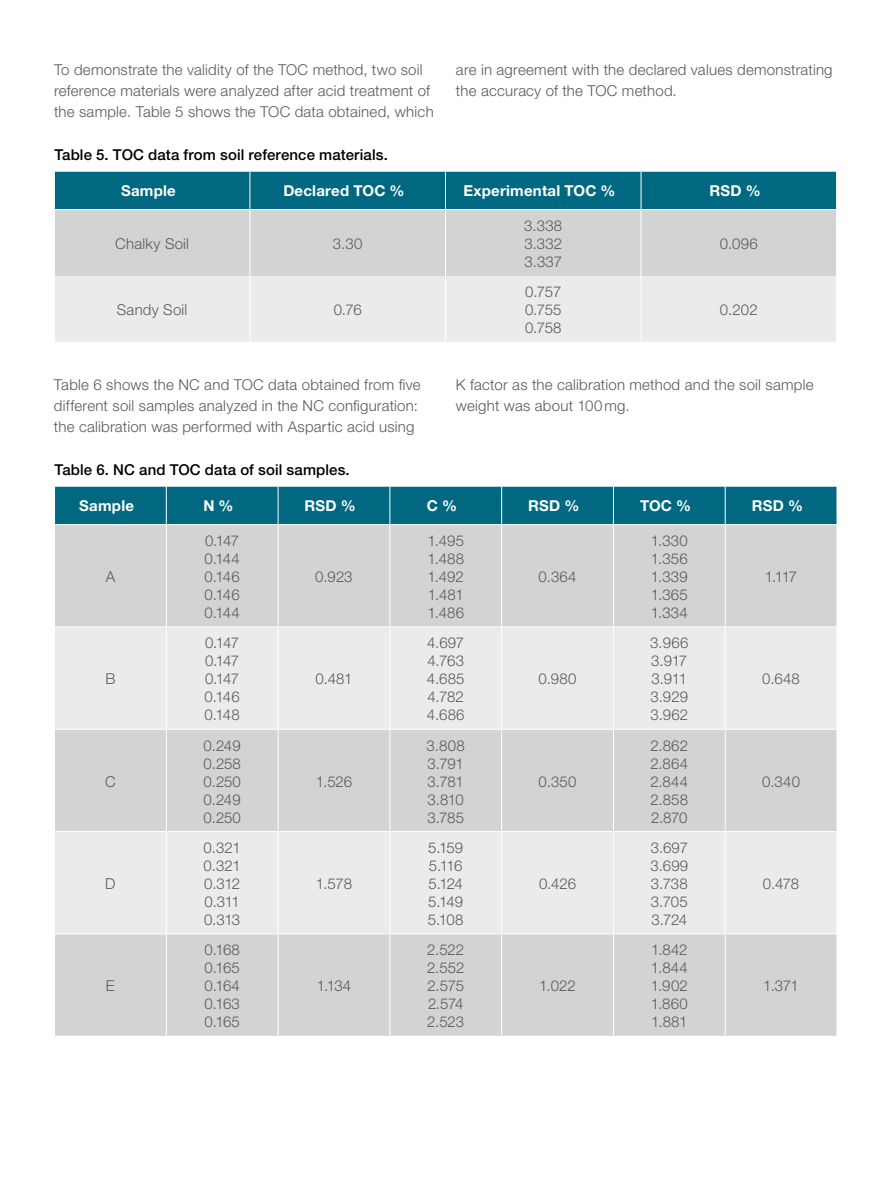
<style>
.page{position:relative;width:891px;height:1188px;background:#fff}
.page>*{position:absolute;margin:0;border:0;box-sizing:border-box;transform-origin:0 0}
.t1{font:300 15px/18px "Helvetica Neue LT Std";letter-spacing:.015em;color:#58595b;text-align:justify}
.t2{font:500 15px "Helvetica Neue LT Std";letter-spacing:.005em;color:#000}
.t3{font:700 15px "Helvetica Neue LT Std";letter-spacing:.015em;color:#fff}
</style>
<div class="page">
<div style="left:55px;top:487px;width:782px;height:37px;background:#006880"></div>
<div style="left:55px;top:525px;width:782px;height:511px;background:#d1d3d4"></div>
<svg style="left:55px;top:628px;width:782px;height:306px;background:#e2e3e4"></svg>
<hr style="left:55px;top:627px;width:111px;height:1px;background:#fff">
<hr style="left:167px;top:627px;width:111px;height:1px;background:#fff">
<hr style="left:278px;top:627px;width:112px;height:1px;background:#fff">
<hr style="left:390px;top:627px;width:111px;height:1px;background:#fff">
<hr style="left:502px;top:627px;width:111px;height:1px;background:#fff">
<hr style="left:614px;top:627px;width:111px;height:1px;background:#fff">
<hr style="left:726px;top:627px;width:111px;height:1px;background:#fff">
<hr style="left:55px;top:729px;width:111px;height:1px;background:#fff">
<hr style="left:167px;top:729px;width:111px;height:1px;background:#fff">
<hr style="left:278px;top:729px;width:112px;height:1px;background:#fff">
<hr style="left:390px;top:729px;width:111px;height:1px;background:#fff">
<hr style="left:502px;top:729px;width:111px;height:1px;background:#fff">
<hr style="left:614px;top:729px;width:111px;height:1px;background:#fff">
<hr style="left:726px;top:729px;width:111px;height:1px;background:#fff">
<hr style="left:55px;top:831px;width:111px;height:1px;background:#fff">
<hr style="left:167px;top:831px;width:111px;height:1px;background:#fff">
<hr style="left:278px;top:831px;width:112px;height:1px;background:#fff">
<hr style="left:390px;top:831px;width:111px;height:1px;background:#fff">
<hr style="left:502px;top:831px;width:111px;height:1px;background:#fff">
<hr style="left:614px;top:831px;width:111px;height:1px;background:#fff">
<hr style="left:726px;top:831px;width:111px;height:1px;background:#fff">
<hr style="left:55px;top:934px;width:111px;height:1px;background:#fff">
<hr style="left:167px;top:934px;width:111px;height:1px;background:#fff">
<hr style="left:278px;top:934px;width:112px;height:1px;background:#fff">
<hr style="left:390px;top:934px;width:111px;height:1px;background:#fff">
<hr style="left:502px;top:934px;width:111px;height:1px;background:#fff">
<hr style="left:614px;top:934px;width:111px;height:1px;background:#fff">
<hr style="left:726px;top:934px;width:111px;height:1px;background:#fff">
<hr style="left:166px;top:487px;width:1px;height:38px;background:#fff">
<hr style="left:278px;top:487px;width:1px;height:38px;background:#fff">
<hr style="left:390px;top:487px;width:1px;height:38px;background:#fff">
<hr style="left:501px;top:487px;width:1px;height:38px;background:#fff">
<hr style="left:613px;top:487px;width:1px;height:38px;background:#fff">
<hr style="left:725px;top:487px;width:1px;height:38px;background:#fff">
<hr style="left:166px;top:525px;width:1px;height:102px;background:#fff">
<hr style="left:278px;top:525px;width:1px;height:102px;background:#fff">
<hr style="left:390px;top:525px;width:1px;height:102px;background:#fff">
<hr style="left:501px;top:525px;width:1px;height:102px;background:#fff">
<hr style="left:613px;top:525px;width:1px;height:102px;background:#fff">
<hr style="left:725px;top:525px;width:1px;height:102px;background:#fff">
<hr style="left:166px;top:627px;width:1px;height:102px;background:#fff">
<hr style="left:278px;top:627px;width:1px;height:102px;background:#fff">
<hr style="left:390px;top:627px;width:1px;height:102px;background:#fff">
<hr style="left:501px;top:627px;width:1px;height:102px;background:#fff">
<hr style="left:613px;top:627px;width:1px;height:102px;background:#fff">
<hr style="left:725px;top:627px;width:1px;height:102px;background:#fff">
<hr style="left:166px;top:729px;width:1px;height:103px;background:#fff">
<hr style="left:278px;top:729px;width:1px;height:103px;background:#fff">
<hr style="left:390px;top:729px;width:1px;height:103px;background:#fff">
<hr style="left:501px;top:729px;width:1px;height:103px;background:#fff">
<hr style="left:613px;top:729px;width:1px;height:103px;background:#fff">
<hr style="left:725px;top:729px;width:1px;height:103px;background:#fff">
<hr style="left:166px;top:832px;width:1px;height:102px;background:#fff">
<hr style="left:278px;top:832px;width:1px;height:102px;background:#fff">
<hr style="left:390px;top:832px;width:1px;height:102px;background:#fff">
<hr style="left:501px;top:832px;width:1px;height:102px;background:#fff">
<hr style="left:613px;top:832px;width:1px;height:102px;background:#fff">
<hr style="left:725px;top:832px;width:1px;height:102px;background:#fff">
<hr style="left:166px;top:934px;width:1px;height:102px;background:#fff">
<hr style="left:278px;top:934px;width:1px;height:102px;background:#fff">
<hr style="left:390px;top:934px;width:1px;height:102px;background:#fff">
<hr style="left:501px;top:934px;width:1px;height:102px;background:#fff">
<hr style="left:613px;top:934px;width:1px;height:102px;background:#fff">
<hr style="left:725px;top:934px;width:1px;height:102px;background:#fff">
<div style="left:55px;top:172px;width:781px;height:37px;background:#006880"></div>
<div style="left:55px;top:210px;width:781px;height:66px;background:#d1d3d4"></div>
<div style="left:55px;top:276px;width:781px;height:66px;background:#ebebec"></div>
<hr style="left:250px;top:172px;width:1px;height:38px;background:#fff">
<hr style="left:445px;top:172px;width:1px;height:38px;background:#fff">
<hr style="left:641px;top:172px;width:1px;height:38px;background:#fff">
<hr style="left:250px;top:210px;width:1px;height:66px;background:#fff">
<hr style="left:445px;top:210px;width:1px;height:66px;background:#fff">
<hr style="left:641px;top:210px;width:1px;height:66px;background:#fff">
<hr style="left:250px;top:276px;width:1px;height:66px;background:#fff">
<hr style="left:445px;top:276px;width:1px;height:66px;background:#fff">
<hr style="left:641px;top:276px;width:1px;height:66px;background:#fff">
<p class="t1" style="left:54px;top:59px;width:381px;line-height:21px;text-align:left">To demonstrate the validity of the TOC method, two soil reference materials were analyzed after acid treatment of the sample. Table 5 shows the TOC data obtained, which</p>
<p class="t2" style="left:54px;top:146px;width:335px">Table 5. TOC data from soil reference materials.</p>
<p class="t3" style="left:121px;top:181px;width:56px">Sample</p>
<p class="t3" style="left:283px;top:181px;width:123px">Declared TOC %</p>
<p class="t3" style="left:463px;top:181px;width:154px">Experimental TOC %</p>
<p class="t3" style="left:709px;top:181px;width:53px">RSD %</p>
<p class="t1" style="left:115px;top:234px;width:75px">Chalky Soil</p>
<p class="t1" style="left:333px;top:234px;width:31px">3.30</p>
<p class="t1" style="left:456px;top:59px;width:378px;line-height:21px">are in agreement with the declared values demonstrating the accuracy of the TOC method.</p>
<p class="t1" style="left:524px;top:216px;width:40px">3.338<br>3.332<br>3.337</p>
<p class="t1" style="left:720px;top:234px;width:40px">0.096</p>
<p class="t1" style="left:117px;top:301px;width:72px">Sandy Soil</p>
<p class="t1" style="left:334px;top:301px;width:30px">0.76</p>
<p class="t1" style="left:525px;top:283px;width:38px">0.757<br>0.755<br>0.758</p>
<p class="t1" style="left:720px;top:301px;width:39px">0.202</p>
<p class="t1" style="left:54px;top:374px;width:368px;line-height:21px;text-align:left">Table 6 shows the NC and TOC data obtained from five different soil samples analyzed in the NC configuration: the calibration was performed with Aspartic acid using</p>
<p class="t1" style="left:456px;top:374px;width:359px;line-height:21px">K factor as the calibration method and the soil sample weight was about 100 mg.</p>
<p class="t2" style="left:55px;top:461px;width:297px">Table 6. NC and TOC data of soil samples.</p>
<p class="t3" style="left:79px;top:496px;width:56px">Sample</p>
<p class="t3" style="left:203px;top:496px;width:32px">N %</p>
<p class="t3" style="left:305px;top:496px;width:53px">RSD %</p>
<p class="t3" style="left:427px;top:496px;width:32px">C %</p>
<p class="t3" style="left:528px;top:496px;width:53px">RSD %</p>
<p class="t3" style="left:640px;top:496px;width:53px">TOC %</p>
<p class="t3" style="left:752px;top:496px;width:53px">RSD %</p>
<p class="t1" style="left:106px;top:567px;width:11px">A</p>
<p class="t1" style="left:205px;top:531px;width:37px">0.147<br>0.144<br>0.146<br>0.146<br>0.144</p>
<p class="t1" style="left:315px;top:567px;width:39px">0.923</p>
<p class="t1" style="left:427px;top:531px;width:38px">1.495<br>1.488<br>1.492<br>1.481<br>1.486</p>
<p class="t1" style="left:539px;top:567px;width:40px">0.364</p>
<p class="t1" style="left:651px;top:531px;width:39px">1.330<br>1.356<br>1.339<br>1.365<br>1.334</p>
<p class="t1" style="left:765px;top:567px;width:34px">1.117</p>
<p class="t1" style="left:105px;top:670px;width:12px">B</p>
<p class="t1" style="left:205px;top:634px;width:37px">0.147<br>0.147<br>0.147<br>0.146<br>0.148</p>
<p class="t1" style="left:315px;top:670px;width:38px">0.481</p>
<p class="t1" style="left:427px;top:634px;width:39px">4.697<br>4.763<br>4.685<br>4.782<br>4.686</p>
<p class="t1" style="left:539px;top:670px;width:39px">0.980</p>
<p class="t1" style="left:650px;top:634px;width:40px">3.966<br>3.917<br>3.911<br>3.929<br>3.962</p>
<p class="t1" style="left:762px;top:670px;width:39px">0.648</p>
<p class="t1" style="left:105px;top:772px;width:12px">C</p>
<p class="t1" style="left:203px;top:736px;width:39px">0.249<br>0.258<br>0.250<br>0.249<br>0.250</p>
<p class="t1" style="left:316px;top:772px;width:38px">1.526</p>
<p class="t1" style="left:427px;top:736px;width:40px">3.808<br>3.791<br>3.781<br>3.810<br>3.785</p>
<p class="t1" style="left:539px;top:772px;width:39px">0.350</p>
<p class="t1" style="left:650px;top:736px;width:39px">2.862<br>2.864<br>2.844<br>2.858<br>2.870</p>
<p class="t1" style="left:762px;top:772px;width:39px">0.340</p>
<p class="t1" style="left:105px;top:874px;width:12px">D</p>
<p class="t1" style="left:204px;top:838px;width:39px">0.321<br>0.321<br>0.312<br>0.311<br>0.313</p>
<p class="t1" style="left:316px;top:874px;width:38px">1.578</p>
<p class="t1" style="left:428px;top:838px;width:37px">5.159<br>5.116<br>5.124<br>5.149<br>5.108</p>
<p class="t1" style="left:539px;top:874px;width:38px">0.426</p>
<p class="t1" style="left:650px;top:838px;width:39px">3.697<br>3.699<br>3.738<br>3.705<br>3.724</p>
<p class="t1" style="left:763px;top:874px;width:38px">0.478</p>
<p class="t1" style="left:106px;top:977px;width:10px">E</p>
<p class="t1" style="left:204px;top:941px;width:37px">0.168<br>0.165<br>0.164<br>0.163<br>0.165</p>
<p class="t1" style="left:317px;top:977px;width:36px">1.134</p>
<p class="t1" style="left:427px;top:941px;width:39px">2.522<br>2.552<br>2.575<br>2.574<br>2.523</p>
<p class="t1" style="left:539px;top:977px;width:38px">1.022</p>
<p class="t1" style="left:651px;top:941px;width:39px">1.842<br>1.844<br>1.902<br>1.860<br>1.881</p>
<p class="t1" style="left:763px;top:977px;width:37px">1.371</p>
</div>
